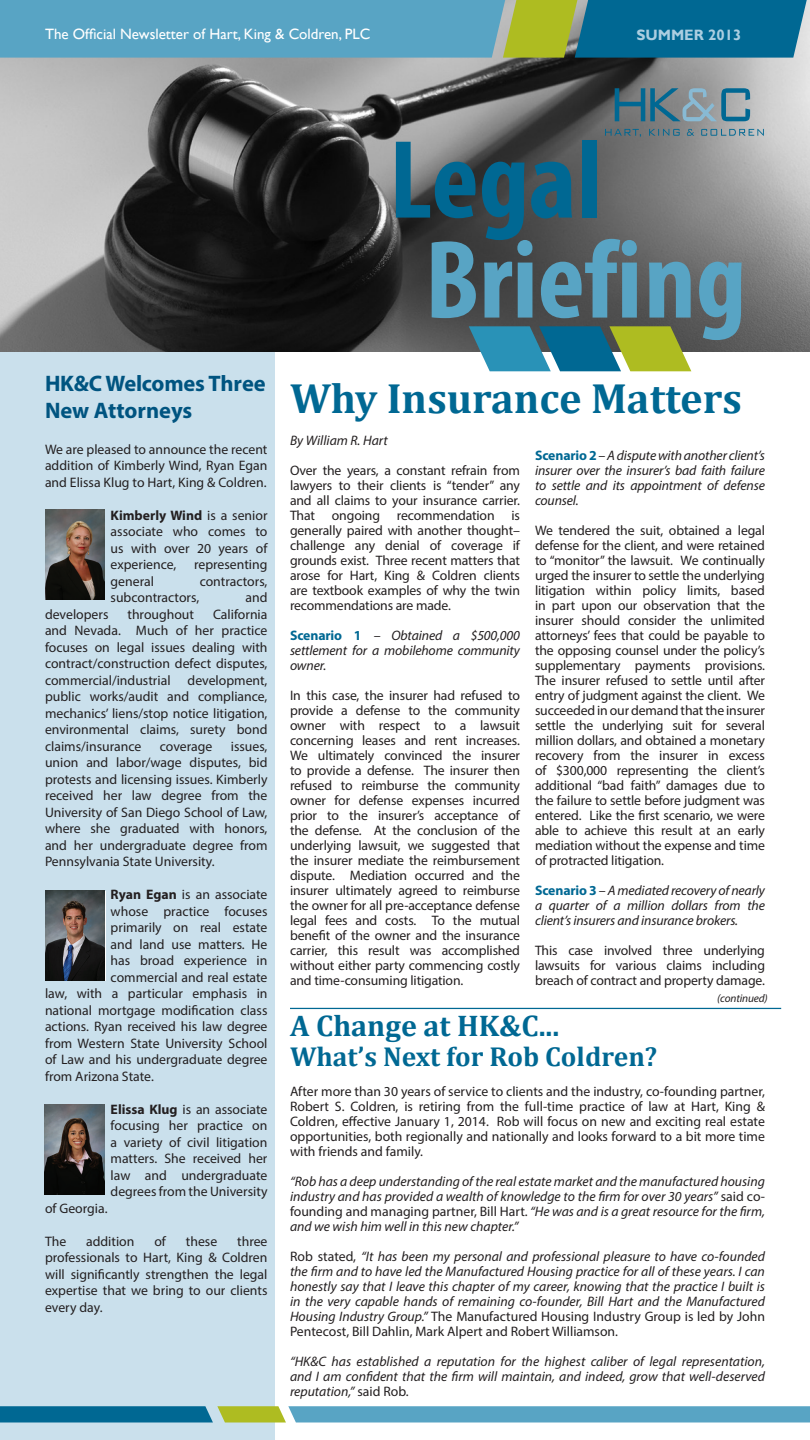
<style>
.page{position:relative;width:810px;height:1440px;background:#fff}
.page>*{position:absolute;margin:0;border:0;box-sizing:border-box;transform-origin:0 0}
.t1{font:700 condensed 112.5px "Myriad Pro";color:#58a4c4}
.t2{font:700 condensed 112.5px "Myriad Pro";color:#006893}
.t3{font:700 42.5px "Cambria";color:#006893}
.t4{font:700 30px "Cambria";color:#006893}
.t5{font:700 27.5px "Cambria";color:#006893}
.t6{font:700 22.5px "Myriad Pro";letter-spacing:-.01em;color:#005480}
.t7{font:15px "Gill Sans";color:#fff}
.t8{font:700 15px "Gill Sans";color:#abcee1}
.t9{font:13.75px/15px "Myriad Pro";color:#231f20;text-align:justify}
.t10{font:italic 13.75px/15px "Myriad Pro";letter-spacing:-.01em;color:#231f20;text-align:justify}
.t11{font:italic 11.25px "Myriad Pro";letter-spacing:-.01em;color:#231f20}
.s1{font-weight:700}
.s2{font-weight:700;font-style:normal;color:#006893}
.s3{font-style:normal}
</style>
<div class="page">
<div style="left:0;top:351px;width:275px;height:1089px;background:#cae0ec"></div>
<img style="left:0;top:58px;width:810px;height:293px">
<svg style="left:615px;top:88px;width:135px;height:33px;background:#688795"></svg>
<svg style="left:605px;top:129px;width:159px;height:8px"></svg>
<svg style="left:0;top:1406px;width:810px;height:16px;background:#4d99ad"></svg>
<svg style="left:0;top:0;width:810px;height:58px;background:#4b96a9"></svg>
<svg style="left:469px;top:326px;width:222px;height:45px;background:#56927e"></svg>
<img style="left:45px;top:509px;width:60px;height:90px">
<img style="left:45px;top:891px;width:60px;height:90px">
<img style="left:45px;top:1105px;width:60px;height:90px">
<hr style="left:290px;top:1008px;width:491px;height:1px;background:#006893">
<p class="t7" style="left:45px;top:25px;width:327px">The Official Newsletter of Hart, King &amp; Coldren, PLC</p>
<p class="t8" style="left:636px;top:26px;width:106px">SUMMER 2013</p>
<p class="t6" style="left:45px;top:368px;width:222px">HK&amp;C Welcomes Three</p>
<p class="t6" style="left:45px;top:395px;width:149px">New Attorneys</p>
<p class="t9" style="left:45px;top:441px;width:224px;line-height:16.5px">We are pleased to announce the recent addition of Kimberly Wind, Ryan Egan and Elissa Klug to Hart, King &amp; Coldren.</p>
<p class="t9" style="left:111px;top:507px;width:158px;line-height:16.5px"><span class="s1">Kimberly Wind</span> is a senior associate who comes to us with over 20 years of experience,</p>
<p class="t9" style="left:194px;top:557px;width:75px">representing</p>
<p class="t9" style="left:111px;top:574px;width:45px">general</p>
<p class="t9" style="left:200px;top:574px;width:69px">contractors,</p>
<p class="t9" style="left:111px;top:590px;width:90px">subcontractors,</p>
<p class="t9" style="left:245px;top:590px;width:24px">and</p>
<p class="t9" style="left:45px;top:606px;width:224px;line-height:16.5px;text-indent:168px">California and Nevada. Much of her practice focuses on legal issues dealing with contract/construction defect disputes, commercial/industrial development, public works/audit and compliance, mechanics’ liens/stop notice litigation, environmental claims, surety bond claims/insurance</p>
<p class="t9" style="left:45px;top:607px;width:65px">developers</p>
<p class="t9" style="left:127px;top:607px;width:68px">throughout</p>
<p class="t9" style="left:45px;top:738px;width:224px;line-height:16.5px;text-indent:186px">issues, union and labor/wage disputes, bid protests and licensing issues. Kimberly received her law degree from the University of San Diego School of Law, where she graduated with honors, and her undergraduate degree from Pennsylvania State University.</p>
<p class="t9" style="left:111px;top:887px;width:158px"><span class="s1">Ryan Egan</span> is an associate</p>
<p class="t9" style="left:111px;top:904px;width:158px">whose practice focuses</p>
<p class="t9" style="left:111px;top:920px;width:158px">primarily on real estate</p>
<p class="t9" style="left:111px;top:937px;width:158px">and land use matters. He</p>
<p class="t9" style="left:111px;top:953px;width:158px">has broad experience in</p>
<p class="t9" style="left:111px;top:970px;width:158px">commercial and real estate</p>
<p class="t9" style="left:45px;top:986px;width:224px">law, with a particular emphasis in</p>
<p class="t9" style="left:45px;top:1003px;width:224px">national mortgage modification class</p>
<p class="t9" style="left:45px;top:1019px;width:224px">actions. Ryan received his law degree</p>
<p class="t9" style="left:45px;top:1036px;width:224px">from Western State University School</p>
<p class="t9" style="left:45px;top:1052px;width:224px">of Law and his undergraduate degree</p>
<p class="t9" style="left:45px;top:1069px;width:110px">from Arizona State.</p>
<p class="t9" style="left:111px;top:1101px;width:158px;line-height:16.5px"><span class="s1">Elissa Klug</span> is an associate focusing her practice on a variety of civil litigation matters. She received her law and undergraduate degrees from the University</p>
<p class="t9" style="left:45px;top:1201px;width:64px">of Georgia.</p>
<p class="t9" style="left:45px;top:1234px;width:23px">The</p>
<p class="t9" style="left:86px;top:1234px;width:50px">addition</p>
<p class="t9" style="left:154px;top:1234px;width:13px">of</p>
<p class="t9" style="left:186px;top:1234px;width:33px">these</p>
<p class="t9" style="left:160px;top:739px;width:54px">coverage</p>
<p class="t9" style="left:45px;top:1233px;width:224px;line-height:16.5px;text-indent:192px">three professionals to Hart, King &amp; Coldren will significantly strengthen the legal expertise that we bring to our clients every day.</p>
<p class="t2" style="left:389px;top:110px;width:214px">Legal</p>
<p class="t1" style="left:425px;top:210px;width:322px">Briefing</p>
<p class="t3" style="left:290px;top:373px;width:453px">Why Insurance Matters</p>
<p class="t10" style="left:535px;top:447px;width:232px"><span class="s2">Scenario 2</span>– A dispute with another client’s insurer over the insurer’s bad faith failure to settle and its appointment of defense counsel.</p>
<p class="t9" style="left:535px;top:522px;width:232px">We tendered the suit, obtained a legal defense for the client, and were retained to “monitor” the lawsuit. We continually urged the insurer to settle the underlying litigation within policy limits, based in part upon our observation that the insurer should consider the unlimited attorneys’ fees that could be payable to the opposing counsel under the policy’s supplementary payments provisions.<br>The insurer refused to settle until after entry of judgment against the client. We succeeded in our demand that the insurer settle the underlying suit for several million dollars, and obtained a monetary recovery from the insurer in excess of $300,000 representing the client’s additional “bad faith” damages due to the failure to settle before judgment was entered. Like the first scenario, we were able to achieve this result at an early mediation without the expense and time of protracted litigation.</p>
<p class="t10" style="left:535px;top:882px;width:232px"><span class="s2">Scenario 3</span> – A mediated recovery of nearly a quarter of a million dollars from the client’s insurers and insurance brokers.</p>
<p class="t9" style="left:535px;top:942px;width:232px">This case involved three underlying lawsuits for various claims including breach of contract and property damage.</p>
<p class="t10" style="left:290px;top:432px;width:99px">By William R. Hart</p>
<p class="t9" style="left:290px;top:462px;width:232px">Over the years, a constant refrain from lawyers to their clients is “tender” any and all claims to your insurance carrier.<br>That ongoing recommendation is generally paired with another thought– challenge any denial of coverage if grounds exist. Three recent matters that arose for Hart, King &amp; Coldren clients are textbook examples of why the twin recommendations are made.</p>
<p class="t10" style="left:290px;top:627px;width:232px"><span class="s2">Scenario 1</span> – Obtained a $500,000 settlement for a mobilehome community owner.</p>
<p class="t9" style="left:290px;top:687px;width:232px">In this case, the insurer had refused to provide a defense to the community owner with respect to a lawsuit concerning leases and rent increases.<br>We ultimately convinced the insurer to provide a defense. The insurer then refused to reimburse the community owner for defense expenses incurred prior to the insurer’s acceptance of the defense. At the conclusion of the underlying lawsuit, we suggested that the insurer mediate the reimbursement dispute. Mediation occurred and the insurer ultimately agreed to reimburse the owner for all pre-acceptance defense legal fees and costs. To the mutual benefit of the owner and the insurance carrier, this result was accomplished without either party commencing costly and time-consuming litigation.</p>
<p class="t4" style="left:290px;top:1008px;width:271px">A Change at HK&amp;C...</p>
<p class="t5" style="left:290px;top:1040px;width:369px">What’s Next for Rob Coldren?</p>
<p class="t11" style="left:717px;top:991px;width:52px">(continued)</p>
<p class="t9" style="left:290px;top:1083px;width:477px">After more than 30 years of service to clients and the industry, co-founding partner, Robert S. Coldren, is retiring from the full-time practice of law at Hart, King &amp; Coldren, effective January 1, 2014. Rob will focus on new and exciting real estate opportunities, both regionally and nationally and looks forward to a bit more time with friends and family.</p>
<p class="t10" style="left:290px;top:1173px;width:477px">“Rob has a deep understanding of the real estate market and the manufactured housing industry and has provided a wealth of knowledge to the firm for over 30 years” <span class="s3">said co&shy;founding and managing partner, Bill Hart.</span> “He was and is a great resource for the firm, and we wish him well in this new chapter.”</p>
<p class="t10" style="left:290px;top:1248px;width:477px"><span class="s3">Rob stated,</span> “It has been my personal and professional pleasure to have co-founded the firm and to have led the Manufactured Housing practice for all of these years. I can honestly say that I leave this chapter of my career, knowing that the practice I built is in the very capable hands of remaining co-founder, Bill Hart and the Manufactured Housing Industry Group.” <span class="s3">The Manufactured Housing Industry Group is led by John Pentecost, Bill Dahlin, Mark Alpert and Robert Williamson.</span></p>
<p class="t10" style="left:290px;top:1353px;width:477px">“HK&amp;C has established a reputation for the highest caliber of legal representation, and I am confident that the firm will maintain, and indeed, grow that well-deserved reputation,” <span class="s3">said Rob.</span></p>
</div>
